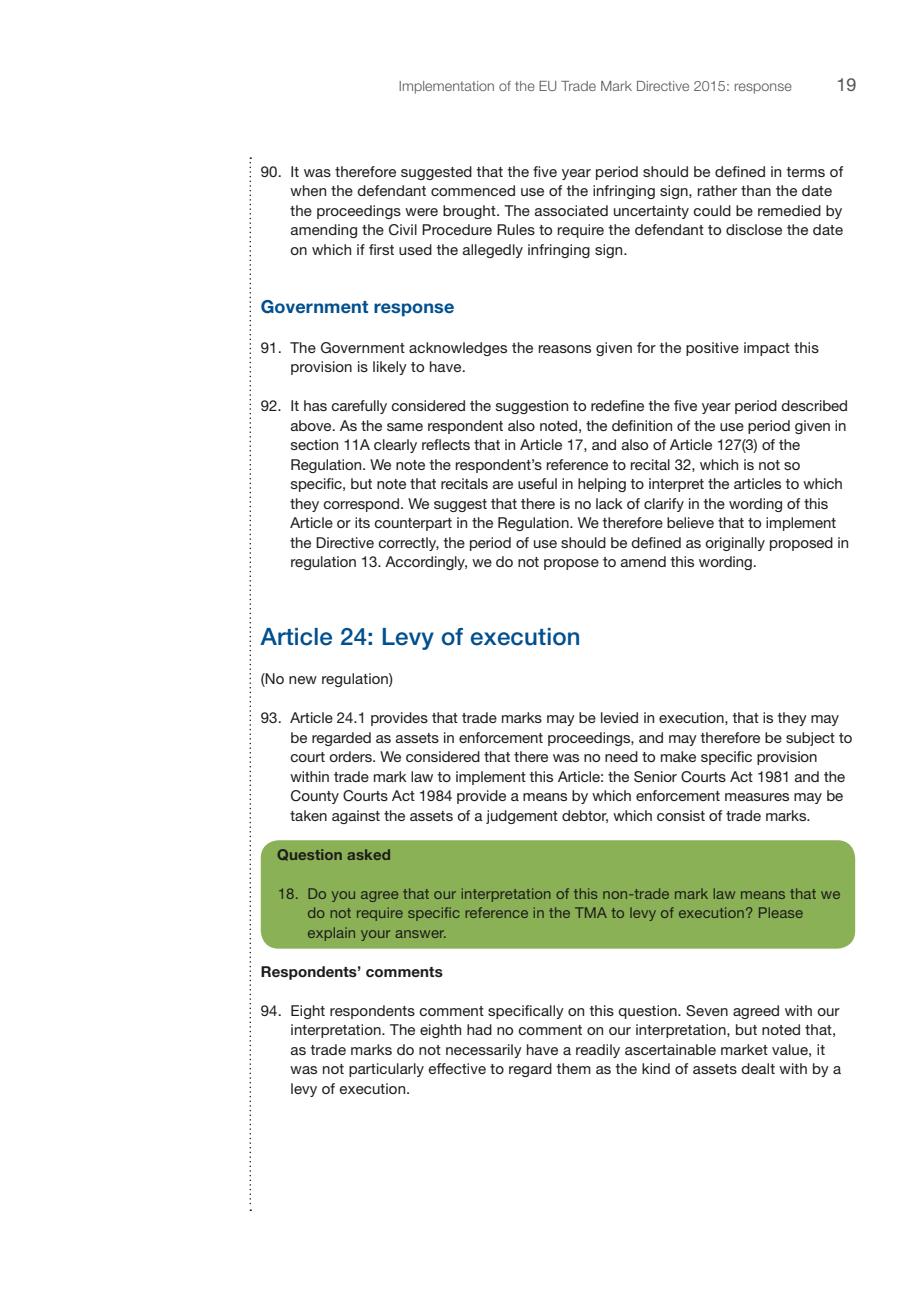
<style>
.page{position:relative;width:919px;height:1289px;background:#fff}
.page>*{position:absolute;margin:0;border:0;box-sizing:border-box;transform-origin:0 0}
.Heading_2{font:500 24px "Helvetica Neue LT Std";letter-spacing:.01em;color:#004f8e}
.Heading_3{font:700 18px "Helvetica Neue LT Std";letter-spacing:.01em;color:#004f8e}
.t1{font:18px "Helvetica Neue LT Std";color:#535554}
.Body{font:15px/19.5px "Helvetica Neue LT Std";color:#1c1b1a}
.Body_Bold{font:700 15px "Helvetica Neue LT Std";letter-spacing:.01em;color:#1c1b1a}
.t2{font:300 14.25px "Helvetica Neue LT Std";letter-spacing:.01em;color:#535554}
</style>
<div class="page">
<svg style="left:249px;top:157px;width:2px;height:1053px"></svg>
<div style="left:261px;top:840px;width:594px;height:108px;background:#8bb156;border-radius:18px"></div>
<p class="t2" style="left:399px;top:77px;width:394px">Implementation of the EU Trade Mark Directive 2015: response</p>
<p class="t1" style="left:836px;top:74px;width:22px">19</p>
<p class="Body" style="left:290px;top:162px;width:554px;text-indent:-30px">90. It was therefore suggested that the five year period should be defined in terms of when the defendant commenced use of the infringing sign, rather than the date the proceedings were brought. The associated uncertainty could be remedied by amending the Civil Procedure Rules to require the defendant to disclose the date on which if first used the allegedly infringing sign.</p>
<h3 class="Heading_3" style="left:261px;top:296px;width:195px">Government response</h3>
<p class="Body" style="left:290px;top:337px;width:529px;text-indent:-30px">91. The Government acknowledges the reasons given for the positive impact this provision is likely to have.</p>
<p class="Body" style="left:290px;top:396px;width:560px;text-indent:-30px">92. It has carefully considered the suggestion to redefine the five year period described above. As the same respondent also noted, the definition of the use period given in section 11A clearly reflects that in Article 17, and also of Article 127(3) of the Regulation. We note the respondent’s reference to recital 32, which is not so specific, but note that recitals are useful in helping to interpret the articles to which they correspond. We suggest that there is no lack of clarify in the wording of this Article or its counterpart in the Regulation. We therefore believe that to implement the Directive correctly, the period of use should be defined as originally proposed in regulation 13. Accordingly, we do not propose to amend this wording.</p>
<h2 class="Heading_2" style="left:261px;top:622px;width:321px">Article 24: Levy of execution</h2>
<p class="Body" style="left:261px;top:669px;width:134px">(No new regulation)</p>
<p class="Body" style="left:290px;top:708px;width:563px;text-indent:-30px">93. Article 24.1 provides that trade marks may be levied in execution, that is they may be regarded as assets in enforcement proceedings, and may therefore be subject to court orders. We considered that there was no need to make specific provision within trade mark law to implement this Article: the Senior Courts Act 1981 and the County Courts Act 1984 provide a means by which enforcement measures may be taken against the assets of a judgement debtor, which consist of trade marks.</p>
<p class="Body_Bold" style="left:277px;top:845px;width:115px">Question asked</p>
<p class="Body" style="left:307px;top:883px;width:534px;text-indent:-30px">18. Do you agree that our interpretation of this non-trade mark law means that we do not require specific reference in the TMA to levy of execution? Please explain your answer.</p>
<p class="Body_Bold" style="left:261px;top:962px;width:183px">Respondents’ comments</p>
<p class="Body" style="left:290px;top:1000px;width:552px;text-indent:-30px">94. Eight respondents comment specifically on this question. Seven agreed with our interpretation. The eighth had no comment on our interpretation, but noted that, as trade marks do not necessarily have a readily ascertainable market value, it was not particularly effective to regard them as the kind of assets dealt with by a levy of execution.</p>
</div>
